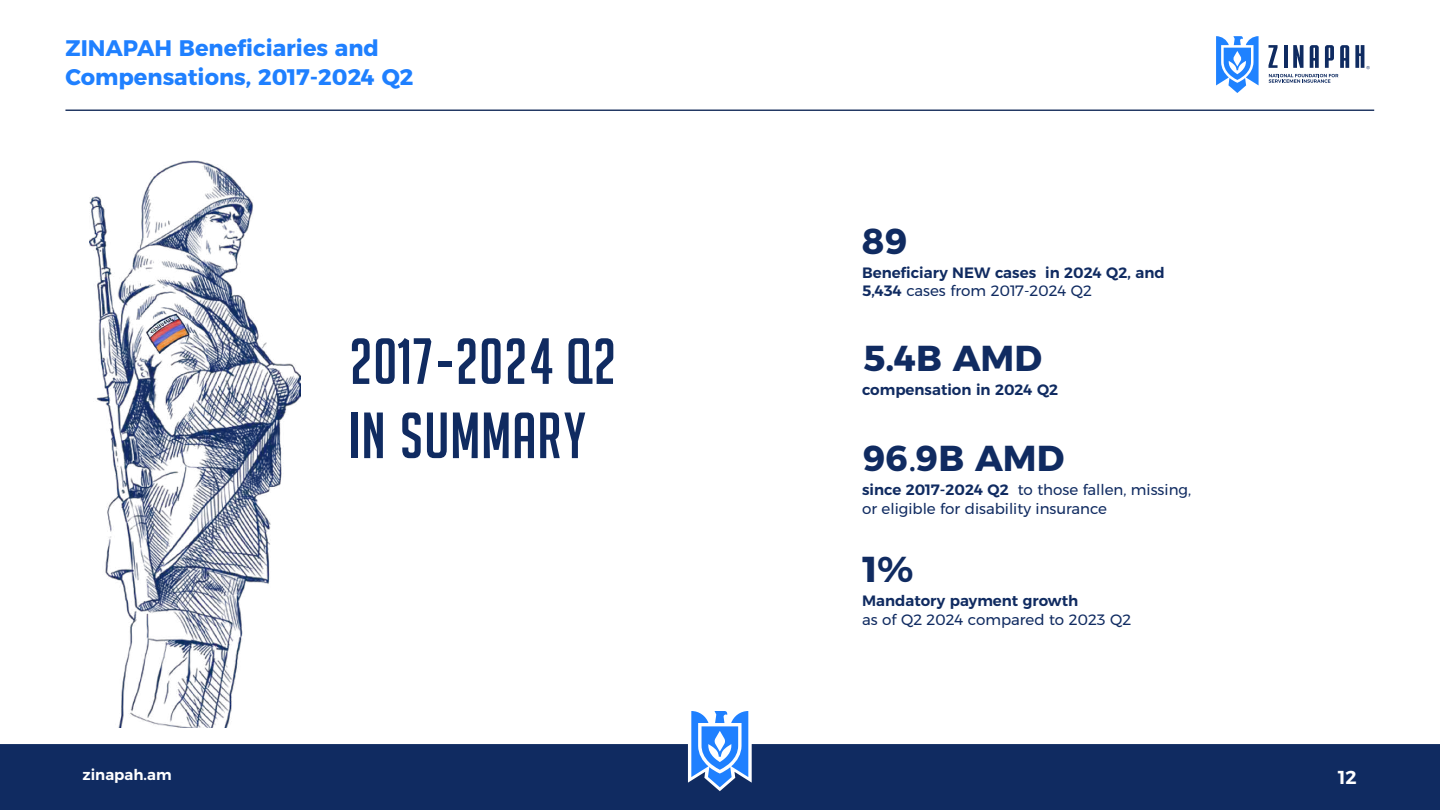
<style>
.page{position:relative;width:1440px;height:810px;background:#fff}
.page>*{position:absolute;margin:0;border:0;box-sizing:border-box;transform-origin:0 0}
.t1{font:61.88px/74.2px "Braind Public";color:#102b61}
.t2{font:700 36px "Montserratarm";color:#102b61}
.t3{font:700 22.5px/29.2px "Montserratarm";color:#1f80ff}
.t4{font:600 18.75px "Montserratarm";color:#fff}
.t5{font:600 15px/18.8px "Montserratarm";color:#102b61}
.t6{font:15px/18.8px "Montserratarm";color:#102b61}
.t7{font:600 15px "Montserratarm";color:#fff}
.s1{font-weight:400}
.s2{font-family:"Myriad Pro";font-weight:400}
.s3{font-weight:600}
</style>
<div class="page">
<hr style="left:65px;top:110px;width:1309px;height:1px;background:#233964">
<svg style="left:691px;top:711px;width:57px;height:33px"></svg>
<div style="left:0;top:744px;width:1440px;height:66px;background:#102b61"></div>
<img style="left:90px;top:161px;width:211px;height:567px">
<svg style="left:1269px;top:74px;width:69px;height:9px"></svg>
<svg style="left:1216px;top:36px;width:43px;height:57px"></svg>
<svg style="left:1269px;top:45px;width:9px;height:23px"></svg>
<hr style="left:1284px;top:45px;width:3px;height:23px;background:#0f2b61">
<svg style="left:1293px;top:45px;width:11px;height:23px"></svg>
<svg style="left:1310px;top:45px;width:9px;height:23px"></svg>
<svg style="left:1325px;top:45px;width:9px;height:23px"></svg>
<svg style="left:1340px;top:45px;width:9px;height:23px"></svg>
<svg style="left:1355px;top:45px;width:15px;height:24px"></svg>
<h3 class="t3" style="left:66px;top:33px;width:350px">ZINAPAH Beneficiaries and<br>Compensations, 2017-2024 Q2</h3>
<h1 class="t1" style="left:349px;top:325px;width:269px">2017-2024 Q2<br>IN SUMMARY</h1>
<h2 class="t2" style="left:862px;top:212px;width:47px">89</h2>
<p class="t5" style="left:862px;top:263px;width:304px">Beneficiary NEW cases in 2024 Q2, and<br>5,434 <span class="s1">cases from 2017-2024 Q2</span></p>
<h2 class="t2" style="left:863px;top:329px;width:180px">5.4B AMD</h2>
<p class="t5" style="left:862px;top:380px;width:198px">compensation in 2024 Q2</p>
<h2 class="t2" style="left:863px;top:430px;width:203px">96<span class="s2">.</span>9B AMD</h2>
<p class="t6" style="left:862px;top:480px;width:331px"><span class="s3">since 2017-2024 Q2</span> to those fallen, missing, or eligible for disability insurance</p>
<h2 class="t2" style="left:863px;top:541px;width:52px">1%</h2>
<p class="t5" style="left:862px;top:591px;width:218px">Mandatory payment growth</p>
<p class="t6" style="left:862px;top:610px;width:271px">as of Q2 2024 compared to 2023 Q2</p>
<p class="t7" style="left:83px;top:763px;width:91px">zinapah.am</p>
<p class="t4" style="left:1338px;top:763px;width:20px">12</p>
</div>
